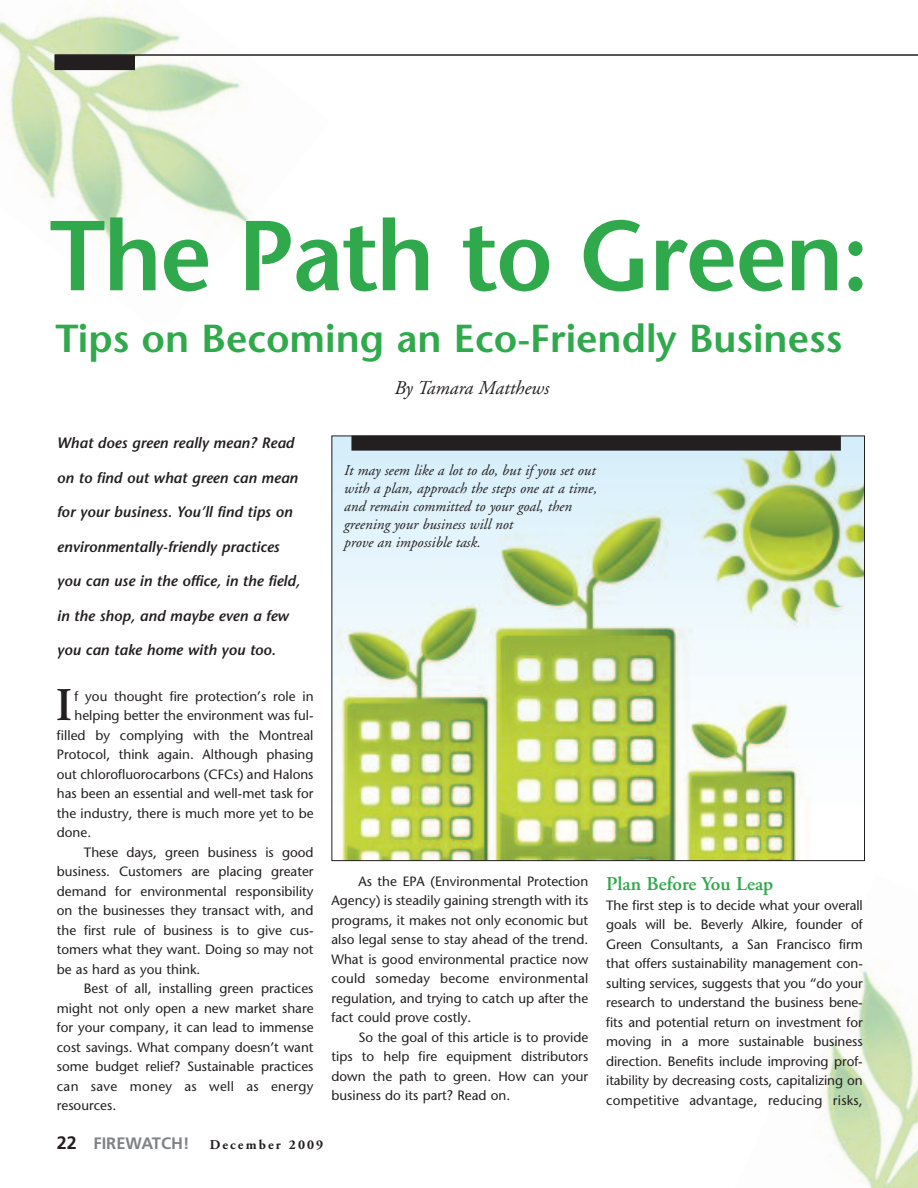
<style>
.page{position:relative;width:918px;height:1188px;background:#fff}
.page>*{position:absolute;margin:0;border:0;box-sizing:border-box;transform-origin:0 0}
.t1{font:600 99px "Stone Sans";letter-spacing:-.015em;color:#30a94c;scale:.95 1}
.t2{font:600 46.8px "Adobe Garamond";color:#231f20}
.t3{font:600 39px "Stone Sans";color:#30a94c}
.t4{font:600 19.5px "Adobe Garamond";color:#30a94c}
.t5{font:italic 19.5px "Adobe Garamond";color:#231f20}
.t6{font:italic 600 15px "Stone Sans";color:#231f20}
.t7{font:italic 15px/18px "Adobe Garamond";color:#231f20}
.t8{font:500 13.5px/19.5px "Stone Sans Std";color:#231f20;text-align:justify}
.t9{font:500 13.5px "Stone Sans Std";letter-spacing:.025em;color:#231f20}
.t10{font:700 13.5px "Adobe Garamond";letter-spacing:.155em;color:#231f20}
.s1{font-family:"Frutiger";font-size:18px}
.s2{font-family:"Frutiger";font-size:16.5px;color:#808285}
</style>
<div class="page">
<img style="left:814px;top:968px;width:104px;height:220px">
<img style="left:0;top:1px;width:251px;height:248px">
<div style="left:54px;top:55px;width:81px;height:15px;background:#231f20"></div>
<hr style="left:55px;top:54px;width:863px;height:2px;background:#231f20">
<img style="left:334px;top:438px;width:529px;height:421px">
<div style="left:351px;top:436px;width:490px;height:15px;background:#231f20"></div>
<h1 class="t1" style="left:50px;top:217px;width:864px">The Path to Green:</h1>
<h3 class="t3" style="left:56px;top:324px;width:788px">Tips on Becoming an Eco-Friendly Business</h3>
<h3 class="t5" style="left:395px;top:380px;width:156px">By Tamara Matthews</h3>
<p class="t6" style="left:57px;top:437px;width:239px">What does green really mean? Read</p>
<p class="t6" style="left:57px;top:472px;width:243px">on to find out what green can mean</p>
<p class="t6" style="left:57px;top:506px;width:237px">for your business. You’ll find tips on</p>
<p class="t6" style="left:57px;top:541px;width:224px">environmentally-friendly practices</p>
<p class="t6" style="left:57px;top:575px;width:245px">you can use in the office, in the field,</p>
<p class="t6" style="left:57px;top:610px;width:233px">in the shop, and maybe even a few</p>
<p class="t6" style="left:57px;top:644px;width:220px">you can take home with you too.</p>
<p class="t7" style="left:344px;top:462px;width:254px">It may seem like a lot to do, but if you set out with a plan, approach the steps one at a time, and remain committed to your goal, then greening your business will not<br>prove an impossible task.</p>
<h2 class="t2" style="left:56px;top:687px;width:18px">I</h2>
<p class="t8" style="left:74px;top:688px;width:241px">f you thought fire protection’s role in</p>
<p class="t8" style="left:74px;top:707px;width:241px">helping better the environment was ful-</p>
<p class="t8" style="left:57px;top:727px;width:258px">filled by complying with the Montreal</p>
<p class="t8" style="left:57px;top:746px;width:258px">Protocol, think again. Although phasing</p>
<p class="t8" style="left:57px;top:766px;width:258px">out chlorofluorocarbons (CFCs) and Halons</p>
<p class="t8" style="left:57px;top:785px;width:258px">has been an essential and well-met task for</p>
<p class="t8" style="left:57px;top:805px;width:258px">the industry, there is much more yet to be</p>
<p class="t8" style="left:57px;top:824px;width:36px">done.</p>
<p class="t8" style="left:84px;top:844px;width:231px">These days, green business is good</p>
<p class="t8" style="left:57px;top:863px;width:258px">business. Customers are placing greater</p>
<p class="t8" style="left:57px;top:883px;width:258px">demand for environmental responsibility</p>
<p class="t8" style="left:57px;top:902px;width:258px">on the businesses they transact with, and</p>
<p class="t8" style="left:57px;top:922px;width:258px">the first rule of business is to give cus-</p>
<p class="t8" style="left:57px;top:941px;width:258px">tomers what they want. Doing so may not</p>
<p class="t8" style="left:57px;top:961px;width:145px">be as hard as you think.</p>
<p class="t8" style="left:84px;top:980px;width:231px">Best of all, installing green practices</p>
<p class="t8" style="left:57px;top:1000px;width:258px">might not only open a new market share</p>
<p class="t8" style="left:57px;top:1019px;width:258px">for your company, it can lead to immense</p>
<p class="t8" style="left:57px;top:1039px;width:258px">cost savings. What company doesn’t want</p>
<p class="t8" style="left:57px;top:1058px;width:258px">some budget relief? Sustainable practices</p>
<p class="t9" style="left:57px;top:1081px;width:258px">can save money as well as energy</p>
<p class="t8" style="left:57px;top:1097px;width:61px">resources.</p>
<p class="t8" style="left:332px;top:873px;width:258px;text-indent:27px">As the EPA (Environmental Protection Agency) is steadily gaining strength with its programs, it makes not only economic but also legal sense to stay ahead of the trend.<br>What is good environmental practice now could someday become environmental regulation, and trying to catch up after the fact could prove costly.</p>
<p class="t8" style="left:332px;top:1029px;width:258px;text-indent:27px">So the goal of this article is to provide tips to help fire equipment distributors down the path to green. How can your business do its part? Read on.</p>
<p class="t10" style="left:57px;top:1139px;width:268px"><span class="s1">22</span> <span class="s2">FIREWATCH!</span> December 2009</p>
<h3 class="t4" style="left:606px;top:876px;width:169px">Plan Before You Leap</h3>
<p class="t8" style="left:606px;top:897px;width:258px">The first step is to decide what your overall goals will be. Beverly Alkire, founder of Green Consultants, a San Francisco firm that offers sustainability management con&shy;sulting services, suggests that you “do your research to understand the business bene&shy;fits and potential return on investment for moving in a more sustainable business direction. Benefits include improving prof&shy;itability by decreasing costs, capitalizing on competitive advantage, reducing risks,</p>
</div>
